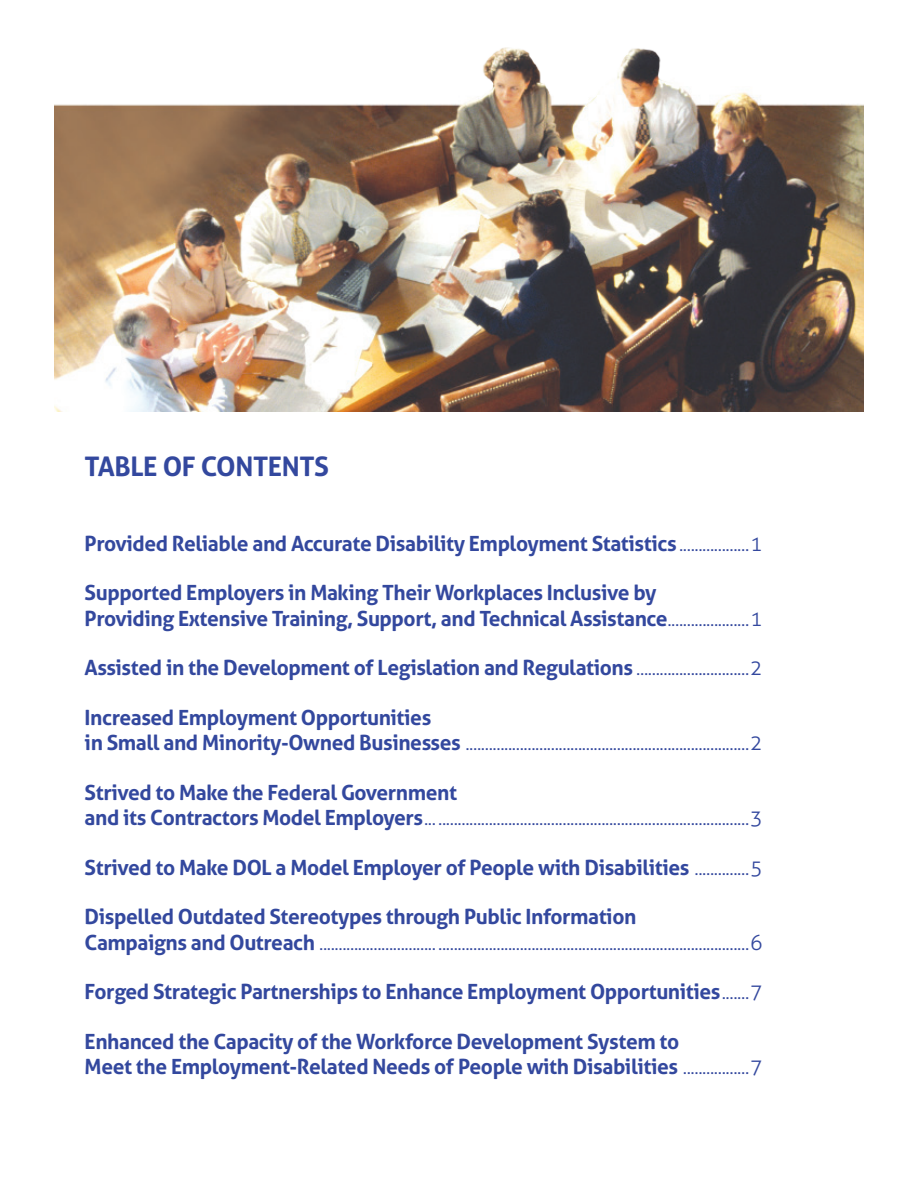
<style>
.page{position:relative;width:918px;height:1188px;background:#fff}
.page>*{position:absolute;margin:0;border:0;box-sizing:border-box;transform-origin:0 0}
.t1{font:700 27px "Aller";letter-spacing:-.015em;color:#33489e}
.t2{font:700 21px/25.5px "Aller";letter-spacing:-.02em;color:#33489e}
.t3{font:300 21px/25.5px "Aller";color:#33489e}
.s1{font-weight:300}
.s2{font-weight:700}
</style>
<div class="page">
<img style="left:54px;top:47px;width:810px;height:365px">
<p class="t1" style="left:85px;top:449px;width:246px">TABLE OF CONTENTS</p>
<p class="t2" style="left:85px;top:530px;width:680px">Provided Reliable and Accurate Disability Employment Statistics <span class="s1">..................1</span></p>
<p class="t2" style="left:85px;top:580px;width:680px">Supported Employers in Making Their Workplaces Inclusive by<br>Providing Extensive Training, Support, and Technical Assistance<span class="s1">.....................1</span></p>
<p class="t2" style="left:85px;top:655px;width:680px">Assisted in the Development of Legislation and Regulations <span class="s1">.............................2</span></p>
<p class="t2" style="left:85px;top:704px;width:348px">Increased Employment Opportunities</p>
<p class="t3" style="left:85px;top:730px;width:680px"><span class="s2">in Small and Minority-Owned Businesses</span> .........................................................................2</p>
<p class="t3" style="left:85px;top:779px;width:680px"><span class="s2">Strived to Make the Federal Government<br>and its Contractors Model Employers</span>...................................................................................3</p>
<p class="t2" style="left:85px;top:854px;width:680px">Strived to Make DOL a Model Employer of People with Disabilities <span class="s1">..............5</span></p>
<p class="t2" style="left:85px;top:904px;width:553px">Dispelled Outdated Stereotypes through Public Information</p>
<p class="t3" style="left:85px;top:929px;width:680px"><span class="s2">Campaigns and Outreach</span> ..............................................................................................................6</p>
<p class="t2" style="left:85px;top:979px;width:680px">Forged Strategic Partnerships to Enhance Employment Opportunities<span class="s1">.......7</span></p>
<p class="t2" style="left:85px;top:1028px;width:680px">Enhanced the Capacity of the Workforce Development System to<br>Meet the Employment-Related Needs of People with Disabilities <span class="s1">.................7</span></p>
</div>
